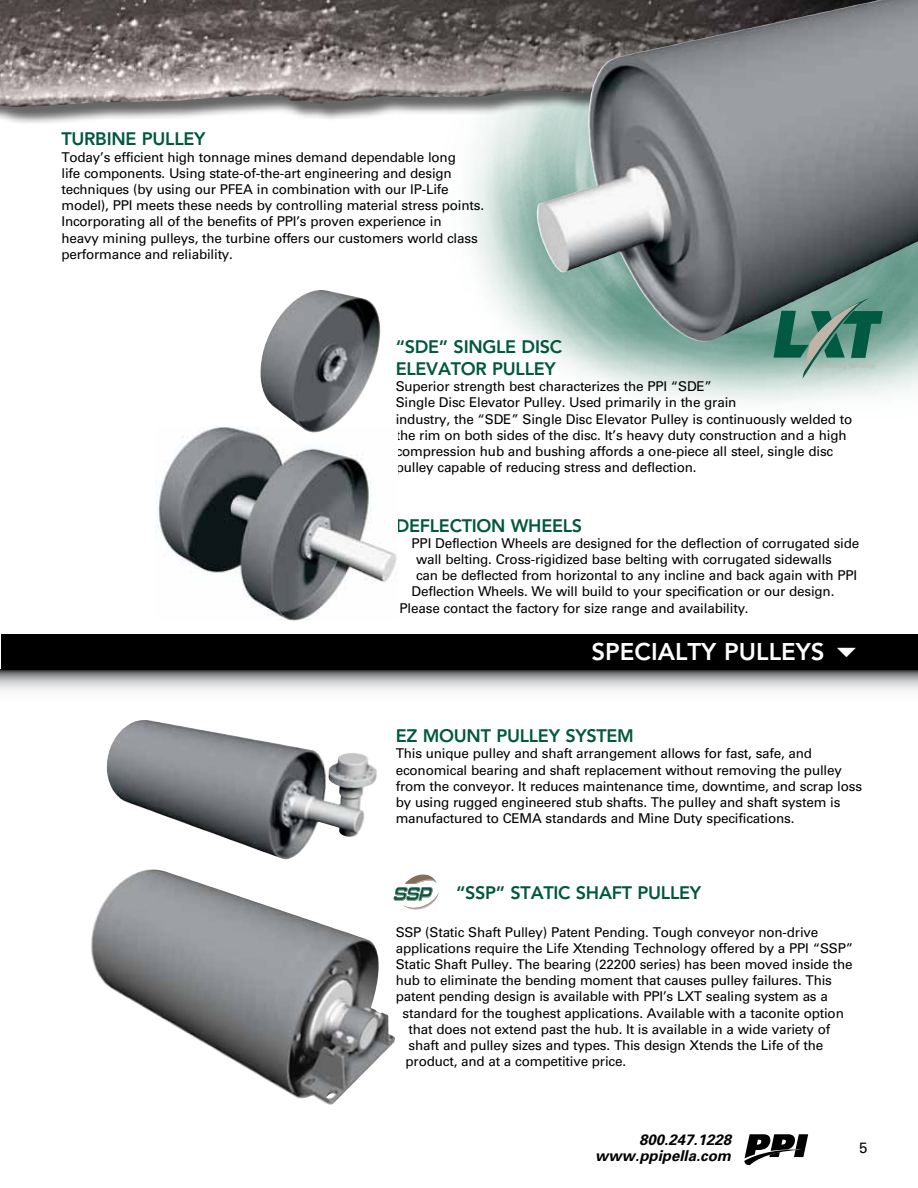
<style>
.page{position:relative;width:918px;height:1188px;background:#fff}
.page>*{position:absolute;margin:0;border:0;box-sizing:border-box;transform-origin:0 0}
.t1{font:800 24px "Avenir";color:#fff}
.t2{font:800 18px "Avenir";letter-spacing:-.015em;color:#00583d}
.t3{font:italic 700 15px/16.5px "Univers";color:#000;text-align:right}
.t4{font:15px "Univers";color:#000}
.t5{font:13.5px/16.2px "Univers";letter-spacing:-.015em;color:#000}
</style>
<div class="page">
<svg style="left:0;top:670px;width:918px;height:22px;background:#b7b8ba"></svg>
<img style="left:470px;top:131px;width:448px;height:272px">
<div style="left:2px;top:634px;width:916px;height:36px;background:#000"></div>
<svg style="left:744px;top:1134px;width:64px;height:32px"></svg>
<img style="left:107px;top:720px;width:270px;height:140px">
<img style="left:91px;top:872px;width:304px;height:233px">
<div style="left:391px;top:874px;width:54px;height:39px;background:#fff"></div>
<svg style="left:393px;top:874px;width:46px;height:36px"></svg>
<img style="left:155px;top:427px;width:242px;height:193px">
<div style="left:0;top:0;width:918px;height:131px;background:#000;opacity:.6"></div>
<img style="left:0;top:0;width:536px;height:109px">
<img style="left:536px;top:0;width:382px;height:342px">
<svg style="left:774px;top:297px;width:109px;height:82px;background:#679788"></svg>
<img style="left:260px;top:290px;width:118px;height:142px">
<h2 class="t2" style="left:61px;top:129px;width:13px">TUR</h2>
<h2 class="t2" style="left:95px;top:129px;width:22px">BINE</h2>
<h2 class="t2" style="left:142px;top:129px;width:12px">PULLEY</h2>
<p class="t5" style="left:61px;top:149px;width:424px">Today’s efficient high tonnage mines demand dependable long<br>life components. Using state-of-the-art engineering and design techniques (by using our PFEA in combination with our IP-Life model), PPI meets these needs by controlling material stress points.<br>Incorporating all of the benefits of PPI’s proven experience in<br>heavy mining pulleys, the turbine offers our customers world class performance and reliability.</p>
<h2 class="t2" style="left:396px;top:337px;width:22px">“SDE</h2>
<h2 class="t2" style="left:439px;top:337px;width:26px">” SINGLE</h2>
<h2 class="t2" style="left:522px;top:337px;width:42px">DIS C</h2>
<h2 class="t2" style="left:396px;top:358px;width:13px">ELEVATOR</h2>
<h2 class="t2" style="left:492px;top:358px;width:12px">PULLEY</h2>
<p class="t5" style="left:396px;top:378px;width:458px">Superior strength best characterizes the PPI “SDE”<br>Single Disc Elevator Pulley. Used primarily in the grain<br>industry, the “SDE” Single Disc Elevator Pulley is continuously welded to the rim on both sides of the disc. It’s heavy duty construction and a high compression hub and bushing affords a one-piece all steel, single disc pulley capable of reducing stress and deflection.</p>
<h2 class="t2" style="left:396px;top:515px;width:12px">DEFLE</h2>
<h2 class="t2" style="left:450px;top:515px;width:24px">CTION</h2>
<h2 class="t2" style="left:511px;top:515px;width:42px">WHEELS</h2>
<p class="t5" style="left:412px;top:535px;width:449px">PPI Deflection Wheels are designed for the deflection of corrugated side</p>
<p class="t5" style="left:416px;top:551px;width:417px">wall belting. Cross-rigidized base belting with corrugated sidewalls</p>
<p class="t5" style="left:416px;top:567px;width:443px">can be deflected from horizontal to any incline and back again with PPI</p>
<p class="t5" style="left:412px;top:584px;width:424px">Deflection Wheels. We will build to your specification or our design.</p>
<p class="t5" style="left:400px;top:600px;width:351px">Please contact the factory for size range and availability.</p>
<h1 class="t1" style="left:592px;top:638px;width:74px">SPECIALTY</h1>
<h1 class="t1" style="left:724px;top:638px;width:15px">PULLEYS</h1>
<h2 class="t2" style="left:396px;top:725px;width:42px">EZ MOUNT</h2>
<h2 class="t2" style="left:496px;top:725px;width:12px">PULLEY</h2>
<h2 class="t2" style="left:565px;top:725px;width:13px">SYSTEM</h2>
<p class="t5" style="left:396px;top:746px;width:468px">This unique pulley and shaft arrangement allows for fast, safe, and economical bearing and shaft replacement without removing the pulley from the conveyor. It reduces maintenance time, downtime, and scrap loss by using rugged engineered stub shafts. The pulley and shaft system is manufactured to CEMA standards and Mine Duty specifications.</p>
<h2 class="t2" style="left:456px;top:882px;width:65px">“SSP” STATI</h2>
<h2 class="t2" style="left:558px;top:882px;width:53px">C SHAFT</h2>
<h2 class="t2" style="left:637px;top:882px;width:12px">PULLEY</h2>
<p class="t5" style="left:396px;top:924px;width:424px">SSP (Static Shaft Pulley) Patent Pending. Tough conveyor non-drive</p>
<p class="t5" style="left:396px;top:940px;width:459px">applications require the Life Xtending Technology offered by a PPI “SSP”</p>
<p class="t5" style="left:396px;top:956px;width:458px">Static Shaft Pulley. The bearing (22200 series) has been moved inside the</p>
<p class="t5" style="left:396px;top:972px;width:438px">hub to eliminate the bending moment that causes pulley failures. This</p>
<p class="t5" style="left:396px;top:989px;width:434px">patent pending design is available with PPI’s LXT sealing system as a</p>
<p class="t5" style="left:403px;top:1005px;width:443px">standard for the toughest applications. Available with a taconite option</p>
<p class="t5" style="left:409px;top:1021px;width:423px">that does not extend past the hub. It is available in a wide variety of</p>
<p class="t5" style="left:409px;top:1037px;width:416px">shaft and pulley sizes and types. This design Xtends the Life of the</p>
<p class="t5" style="left:406px;top:1053px;width:222px">product, and at a competitive price.</p>
<p class="t3" style="left:595px;top:1131px;width:137px">800.247.1228 www.ppipella.com</p>
<p class="t4" style="left:859px;top:1139px;width:10px">5</p>
</div>
